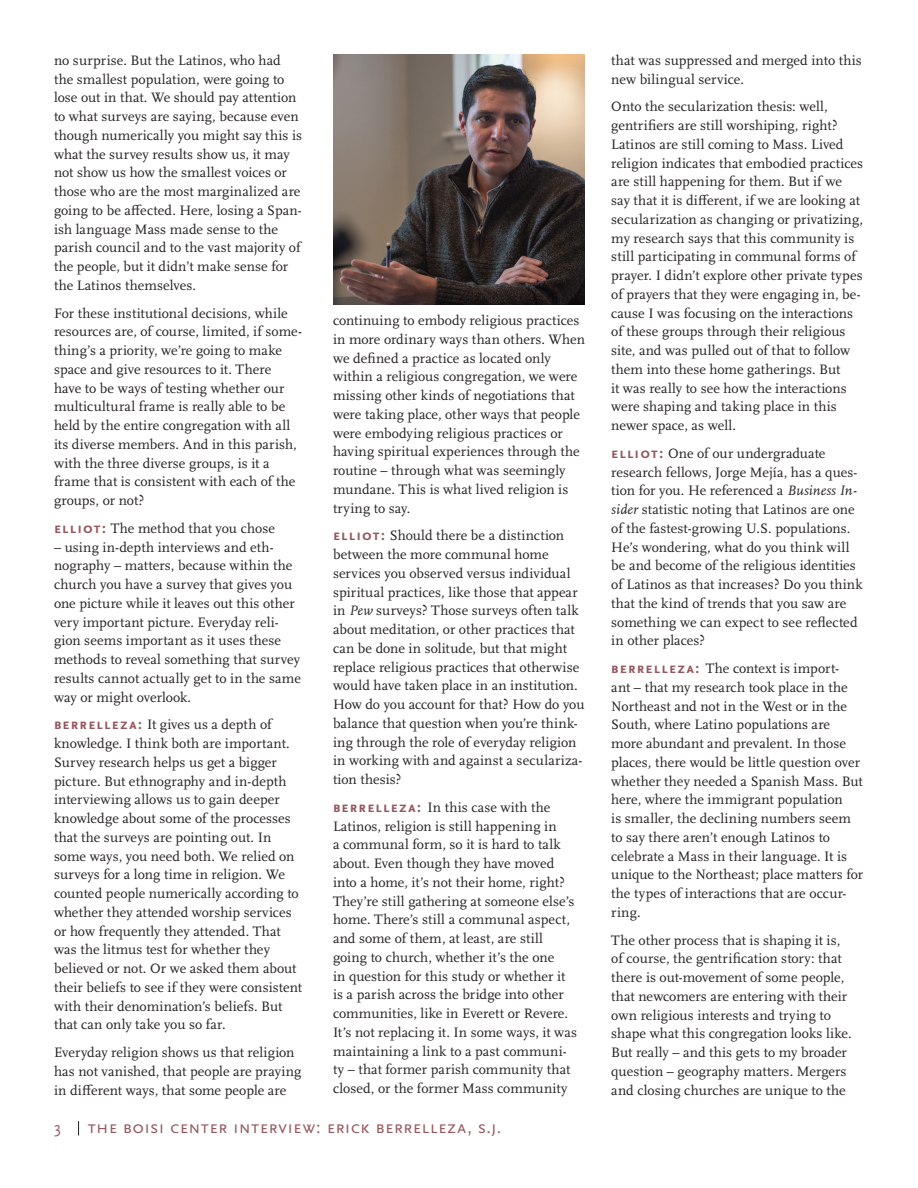
<style>
.page{position:relative;width:918px;height:1188px;background:#fff}
.page>*{position:absolute;margin:0;border:0;box-sizing:border-box;transform-origin:0 0}
.t1{font:18px "Scala Sans OT";letter-spacing:.015em;color:#95575e}
.t2{font:16.5px "Scala Sans OT";color:#95575e}
.t3{font:14.25px/18.8px "Scala OT";letter-spacing:.005em;color:#231f20}
.s1{font-family:"Scala Sans OT";font-weight:700;font-size:15px;color:#95575e}
.s2{font-style:italic}
</style>
<div class="page">
<svg style="left:78px;top:1121px;width:1px;height:15px"></svg>
<img style="left:333px;top:54px;width:252px;height:251px">
<p class="t3" style="left:54px;top:51px;width:250px">no surprise. But the Latinos, who had the smallest population, were going to lose out in that. We should pay attention to what surveys are saying, because even though numerically you might say this is what the survey results show us, it may not show us how the smallest voices or those who are the most marginalized are going to be affected. Here, losing a Span&shy;ish language Mass made sense to the parish council and to the vast majority of the people, but it didn’t make sense for the Latinos themselves.</p>
<p class="t3" style="left:54px;top:304px;width:250px">For these institutional decisions, while resources are, of course, limited, if some&shy;thing’s a priority, we’re going to make space and give resources to it. There have to be ways of testing whether our multicultural frame is really able to be held by the entire congregation with all its diverse members. And in this parish, with the three diverse groups, is it a frame that is consistent with each of the groups, or not?</p>
<p class="t3" style="left:54px;top:519px;width:222px"><span class="s1">elliot:</span> The method that you chose</p>
<p class="t3" style="left:54px;top:538px;width:248px">– using in-depth interviews and eth&shy;nography – matters, because within the church you have a survey that gives you one picture while it leaves out this other very important picture. Everyday reli&shy;gion seems important as it uses these methods to reveal something that survey results cannot actually get to in the same way or might overlook.</p>
<p class="t3" style="left:54px;top:716px;width:250px"><span class="s1">berrelleza:</span> It gives us a depth of knowledge. I think both are important.<br>Survey research helps us get a bigger picture. But ethnography and in-depth interviewing allows us to gain deeper knowledge about some of the processes that the surveys are pointing out. In some ways, you need both. We relied on surveys for a long time in religion. We counted people numerically according to whether they attended worship services or how frequently they attended. That was the litmus test for whether they believed or not. Or we asked them about their beliefs to see if they were consistent with their denomination’s beliefs. But that can only take you so far.</p>
<p class="t3" style="left:54px;top:1043px;width:249px">Everyday religion shows us that religion has not vanished, that people are praying in different ways, that some people are</p>
<p class="t3" style="left:333px;top:311px;width:254px">continuing to embody religious practices in more ordinary ways than others. When we defined a practice as located only within a religious congregation, we were missing other kinds of negotiations that were taking place, other ways that people were embodying religious practices or having spiritual experiences through the routine – through what was seemingly mundane. This is what lived religion is trying to say.</p>
<p class="t3" style="left:333px;top:527px;width:253px"><span class="s1">elliot:</span> Should there be a distinction between the more communal home services you observed versus individual spiritual practices, like those that appear in <span class="s2">Pew</span> surveys? Those surveys often talk about meditation, or other practices that can be done in solitude, but that might replace religious practices that otherwise would have taken place in an institution.<br>How do you account for that? How do you balance that question when you’re think&shy;ing through the role of everyday religion in working with and against a seculariza&shy;tion thesis?</p>
<p class="t3" style="left:333px;top:798px;width:246px"><span class="s1">berrelleza:</span> In this case with the Latinos, religion is still happening in<br>a communal form, so it is hard to talk about. Even though they have moved into a home, it’s not their home, right?<br>They’re still gathering at someone else’s home. There’s still a communal aspect, and some of them, at least, are still going to church, whether it’s the one<br>in question for this study or whether it is a parish across the bridge into other communities, like in Everett or Revere.<br>It’s not replacing it. In some ways, it was maintaining a link to a past communi&shy;ty – that former parish community that closed, or the former Mass community</p>
<p class="t2" style="left:54px;top:1119px;width:9px">3</p>
<p class="t1" style="left:88px;top:1118px;width:415px">the boisi center interview: erick berrelleza, s.j.</p>
<p class="t3" style="left:611px;top:51px;width:252px">that was suppressed and merged into this new bilingual service.</p>
<p class="t3" style="left:611px;top:98px;width:253px">Onto the secularization thesis: well, gentrifiers are still worshiping, right?<br>Latinos are still coming to Mass. Lived religion indicates that embodied practices are still happening for them. But if we say that it is different, if we are looking at secularization as changing or privatizing, my research says that this community is still participating in communal forms of prayer. I didn’t explore other private types of prayers that they were engaging in, be&shy;cause I was focusing on the interactions of these groups through their religious site, and was pulled out of that to follow them into these home gatherings. But<br>it was really to see how the interactions were shaping and taking place in this newer space, as well.</p>
<p class="t3" style="left:611px;top:444px;width:253px"><span class="s1">elliot:</span> One of our undergraduate research fellows, Jorge Mejía, has a ques&shy;tion for you. He referenced a <span class="s2">Business In&shy;sider</span> statistic noting that Latinos are one of the fastest-growing U.S. populations.<br>He’s wondering, what do you think will be and become of the religious identities of Latinos as that increases? Do you think that the kind of trends that you saw are something we can expect to see reflected in other places?</p>
<p class="t3" style="left:611px;top:659px;width:253px"><span class="s1">berrelleza:</span> The context is import-<br>ant – that my research took place in the Northeast and not in the West or in the South, where Latino populations are more abundant and prevalent. In those places, there would be little question over whether they needed a Spanish Mass. But here, where the immigrant population<br>is smaller, the declining numbers seem to say there aren’t enough Latinos to celebrate a Mass in their language. It is unique to the Northeast; place matters for the types of interactions that are occur&shy;ring.</p>
<p class="t3" style="left:611px;top:931px;width:242px">The other process that is shaping it is, of course, the gentrification story: that there is out-movement of some people, that newcomers are entering with their own religious interests and trying to shape what this congregation looks like.<br>But really – and this gets to my broader question – geography matters. Mergers and closing churches are unique to the</p>
</div>
